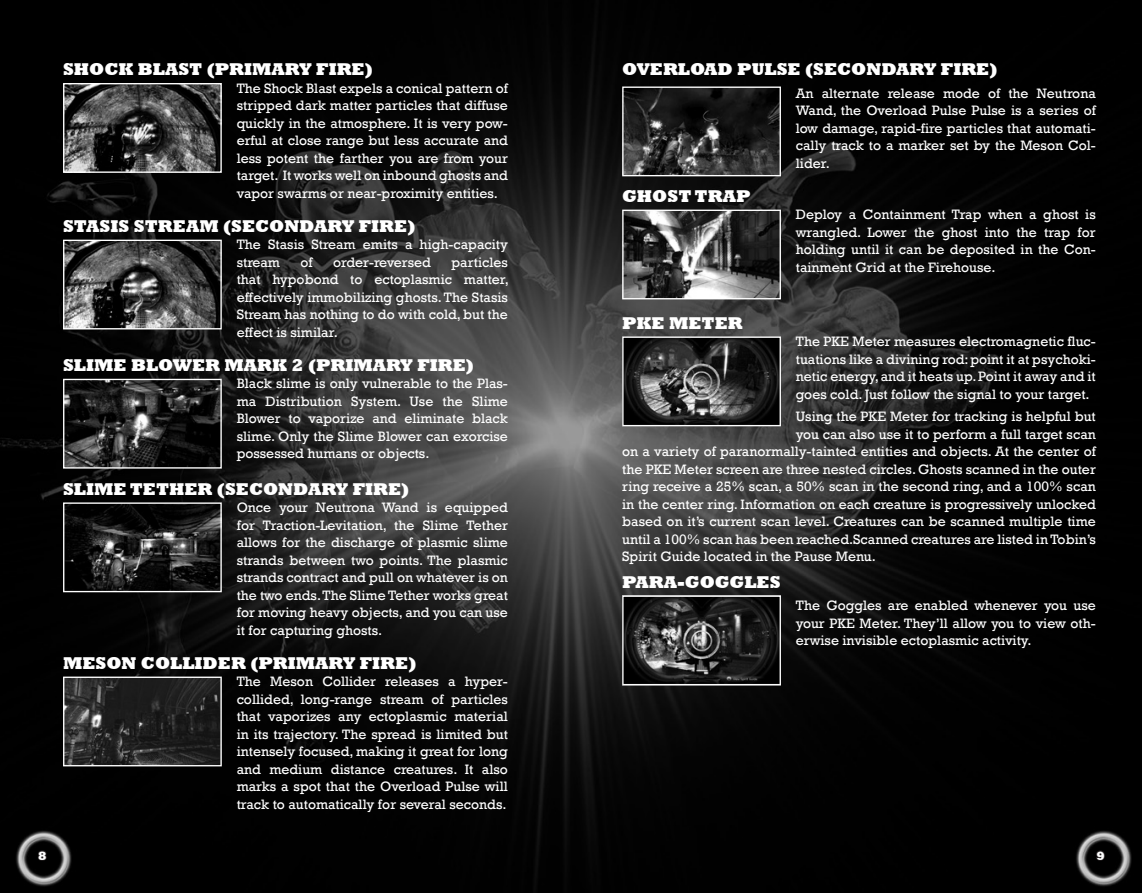
<style>
.page{position:relative;width:1142px;height:893px;background:#fff}
.page>*{position:absolute;margin:0;border:0;box-sizing:border-box;transform-origin:0 0}
.t1{font:800 17.5px "Rockwell";color:#fff}
.t2{font:14px/17.5px "Rockwell";color:#fff;text-align:justify}
.t3{font:800 12.25px "Rockwell";color:#fff}
</style>
<div class="page">
<img style="left:0;top:0;width:1141px;height:893px">
<svg style="left:1094px;top:849px;width:11px;height:13px"></svg>
<svg style="left:37px;top:849px;width:11px;height:13px"></svg>
<img style="left:65px;top:85px;width:155px;height:86px">
<div style="left:63px;top:83px;width:159px;height:90px;border:1px solid #fff"></div>
<img style="left:65px;top:242px;width:155px;height:85px">
<div style="left:63px;top:240px;width:159px;height:89px;border:1px solid #fff"></div>
<img style="left:65px;top:381px;width:155px;height:86px">
<div style="left:63px;top:379px;width:159px;height:90px;border:1px solid #fff"></div>
<img style="left:65px;top:504px;width:155px;height:86px">
<div style="left:63px;top:502px;width:159px;height:90px;border:1px solid #fff"></div>
<img style="left:65px;top:679px;width:155px;height:85px">
<div style="left:63px;top:677px;width:159px;height:89px;border:1px solid #fff"></div>
<img style="left:624px;top:89px;width:154px;height:85px">
<div style="left:622px;top:87px;width:158px;height:89px;border:1px solid #fff"></div>
<img style="left:624px;top:212px;width:154px;height:85px">
<div style="left:622px;top:210px;width:158px;height:89px;border:1px solid #fff"></div>
<img style="left:624px;top:338px;width:154px;height:86px">
<div style="left:622px;top:336px;width:158px;height:90px;border:1px solid #fff"></div>
<img style="left:624px;top:597px;width:154px;height:86px">
<div style="left:622px;top:595px;width:158px;height:90px;border:1px solid #fff"></div>
<p class="t1" style="left:63px;top:59px;width:311px">SHOCK BLAST (PRIMARY FIRE)</p>
<p class="t2" style="left:236px;top:79px;width:273px">The Shock Blast expels a conical pattern of stripped dark matter particles that diffuse quickly in the atmosphere. It is very pow&shy;erful at close range but less accurate and less potent the farther you are from your target. It works well on inbound ghosts and vapor swarms or near-proximity entities.</p>
<p class="t1" style="left:63px;top:216px;width:354px">STASIS STREAM (SECONDARY FIRE)</p>
<p class="t2" style="left:236px;top:236px;width:273px">The Stasis Stream emits a high-capacity stream</p>
<p class="t2" style="left:300px;top:254px;width:14px">of</p>
<p class="t2" style="left:333px;top:254px;width:99px">order-reversed</p>
<p class="t2" style="left:236px;top:254px;width:274px;text-indent:215px">particles that hypobond to ectoplasmic matter, effectively immobilizing ghosts. The Stasis Stream has nothing to do with cold, but the effect is similar.</p>
<p class="t1" style="left:63px;top:355px;width:412px">SLIME BLOWER MARK 2 (PRIMARY FIRE)</p>
<p class="t2" style="left:236px;top:375px;width:273px">Black slime is only vulnerable to the Plas&shy;ma Distribution System. Use the Slime Blower to vaporize and eliminate black slime. Only the Slime Blower can exorcise possessed humans or objects.</p>
<p class="t1" style="left:63px;top:479px;width:14px">SLIME</p>
<p class="t1" style="left:130px;top:479px;width:15px">TETHER</p>
<p class="t1" style="left:217px;top:479px;width:194px">(SECONDARY FIRE)</p>
<p class="t2" style="left:236px;top:499px;width:273px">Once your Neutrona Wand is equipped for Traction-Levitation, the Slime Tether allows for the discharge of plasmic slime strands between two points. The plasmic strands contract and pull on whatever is on the two ends. The Slime Tether works great for moving heavy objects, and you can use it for capturing ghosts.</p>
<p class="t1" style="left:63px;top:653px;width:355px">MESON COLLIDER (PRIMARY FIRE)</p>
<p class="t2" style="left:236px;top:673px;width:273px">The Meson Collider releases a hyper&shy;collided, long-range stream of particles that vaporizes any ectoplasmic material in its trajectory. The spread is limited but intensely focused, making it great for long and medium distance creatures. It also marks a spot that the Overload Pulse will track to automatically for several seconds.</p>
<p class="t1" style="left:622px;top:59px;width:376px">OVERLOAD PULSE (SECONDARY FIRE)</p>
<p class="t2" style="left:795px;top:84px;width:301px">An alternate release mode of the Neutrona Wand, the Overload Pulse Pulse is a series of low damage, rapid-fire particles that automati&shy;cally track to a marker set by the Meson Col&shy;lider.</p>
<p class="t1" style="left:622px;top:186px;width:130px">GHOST TRAP</p>
<p class="t2" style="left:795px;top:206px;width:301px">Deploy a Containment Trap when a ghost is wrangled. Lower the ghost into the trap for holding until it can be deposited in the Con&shy;tainment Grid at the Firehouse.</p>
<p class="t1" style="left:622px;top:313px;width:122px">PKE METER</p>
<p class="t2" style="left:795px;top:333px;width:301px">The PKE Meter measures electromagnetic fluc&shy;tuations like a divining rod: point it at psychoki&shy;netic energy, and it heats up. Point it away and it goes cold. Just follow the signal to your target.</p>
<p class="t2" style="left:795px;top:408px;width:301px">Using the PKE Meter for tracking is helpful but</p>
<p class="t2" style="left:795px;top:426px;width:301px">you can also use it to perform a full target scan</p>
<p class="t2" style="left:622px;top:443px;width:475px">on a variety of paranormally-tainted entities and objects. At the center of</p>
<p class="t2" style="left:622px;top:461px;width:475px">the PKE Meter screen are three nested circles. Ghosts scanned in the outer</p>
<p class="t2" style="left:622px;top:478px;width:475px">ring receive a 25% scan, a 50% scan in the second ring, and a 100% scan</p>
<p class="t2" style="left:622px;top:496px;width:475px">in the center ring. Information on each creature is progressively unlocked</p>
<p class="t2" style="left:622px;top:513px;width:475px">based on it’s current scan level. Creatures can be scanned multiple time</p>
<p class="t2" style="left:622px;top:531px;width:475px">until a 100% scan has been reached.Scanned creatures are listed in Tobin’s</p>
<p class="t2" style="left:622px;top:548px;width:255px">Spirit Guide located in the Pause Menu.</p>
<p class="t1" style="left:622px;top:572px;width:160px">PARA-GOGGLES</p>
<p class="t2" style="left:795px;top:597px;width:301px">The Goggles are enabled whenever you use your PKE Meter. They’ll allow you to view oth&shy;erwise invisible ectoplasmic activity.</p>
<p class="t3" style="left:38px;top:849px;width:10px">8</p>
<p class="t3" style="left:1095px;top:849px;width:10px">9</p>
</div>
